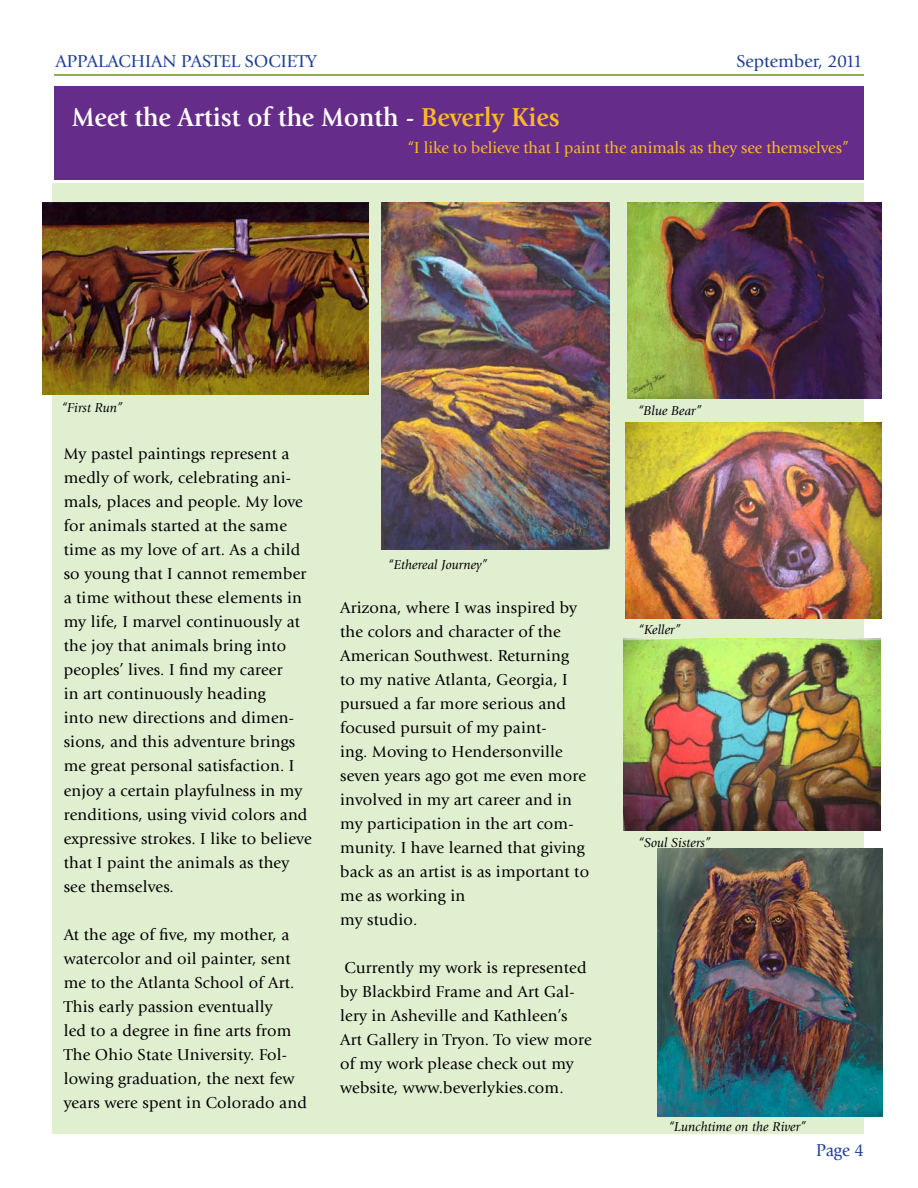
<style>
.page{position:relative;width:918px;height:1188px;background:#fff}
.page>*{position:absolute;margin:0;border:0;box-sizing:border-box;transform-origin:0 0}
.t1{font:700 27px "Giovanni";color:#fff;scale:.95 1}
.t2{font:18px "Giovanni";color:#1c3f94}
.t3{font:18px "Giovanni";color:#1c3f94;scale:.95 1}
.t4{font:16.5px/24px "Giovanni";letter-spacing:.01em;color:#000}
.t5{font:16.5px "Giovanni";letter-spacing:-.005em;color:#fdb924}
.t6{font:italic 13.5px "Giovanni";color:#000}
.s1{color:#fdb924}
</style>
<div class="page">
<div style="left:52px;top:184px;width:812px;height:950px;background:#e1efd1"></div>
<div style="left:54px;top:86px;width:810px;height:93px;background:#652d89"></div>
<hr style="left:54px;top:74px;width:810px;height:2px;background:#6d8d24">
<img style="left:658px;top:849px;width:224px;height:267px">
<img style="left:627px;top:202px;width:254px;height:196px">
<img style="left:381px;top:202px;width:228px;height:348px">
<img style="left:42px;top:202px;width:327px;height:193px">
<img style="left:626px;top:422px;width:255px;height:197px">
<img style="left:623px;top:639px;width:257px;height:192px">
<p class="t2" style="left:56px;top:51px;width:263px">APPALACHIAN PASTEL SOCIETY</p>
<p class="t2" style="left:736px;top:51px;width:128px">September, 2011</p>
<h1 class="t1" style="left:72px;top:101px;width:515px">Meet the Artist of the Month - <span class="s1">Beverly Kies</span></h1>
<p class="t5" style="left:407px;top:138px;width:443px">“I like to believe that I paint the animals as they see themselves”</p>
<p class="t6" style="left:62px;top:400px;width:63px">“First Run”</p>
<p class="t4" style="left:64px;top:442px;width:249px">My pastel paintings represent a medly of work, celebrating ani&shy;mals, places and people. My love for animals started at the same time as my love of art. As a child so young that I cannot remember a time without these elements in my life, I marvel continuously at the joy that animals bring into peoples’ lives. I find my career<br>in art continuously heading<br>into new directions and dimen&shy;sions, and this adventure brings me great personal satisfaction. I enjoy a certain playfulness in my renditions, using vivid colors and expressive strokes. I like to believe that I paint the animals as they see themselves.</p>
<p class="t4" style="left:64px;top:922px;width:245px">At the age of five, my mother, a watercolor and oil painter, sent me to the Atlanta School of Art.<br>This early passion eventually<br>led to a degree in fine arts from<br>The Ohio State University. Fol&shy;lowing graduation, the next few years were spent in Colorado and</p>
<p class="t6" style="left:388px;top:558px;width:101px">“Ethereal Journey”</p>
<p class="t4" style="left:340px;top:596px;width:250px">Arizona, where I was inspired by the colors and character of the<br>American Southwest. Returning<br>to my native Atlanta, Georgia, I pursued a far more serious and focused pursuit of my paint-<br>ing. Moving to Hendersonville seven years ago got me even more involved in my art career and in my participation in the art com&shy;munity. I have learned that giving back as an artist is as important to me as working in<br>my studio.</p>
<p class="t4" style="left:340px;top:956px;width:253px">Currently my work is represented by Blackbird Frame and Art Gal&shy;lery in Asheville and Kathleen’s<br>Art Gallery in Tryon. To view more of my work please check out my website, www.beverlykies.com.</p>
<p class="t6" style="left:638px;top:403px;width:66px">“Blue Bear”</p>
<p class="t6" style="left:638px;top:622px;width:44px">“Keller”</p>
<p class="t6" style="left:638px;top:835px;width:74px">“Soul Sisters”</p>
<p class="t6" style="left:669px;top:1119px;width:139px">“Lunchtime on the River”</p>
<p class="t3" style="left:816px;top:1140px;width:52px">Page 4</p>
</div>
